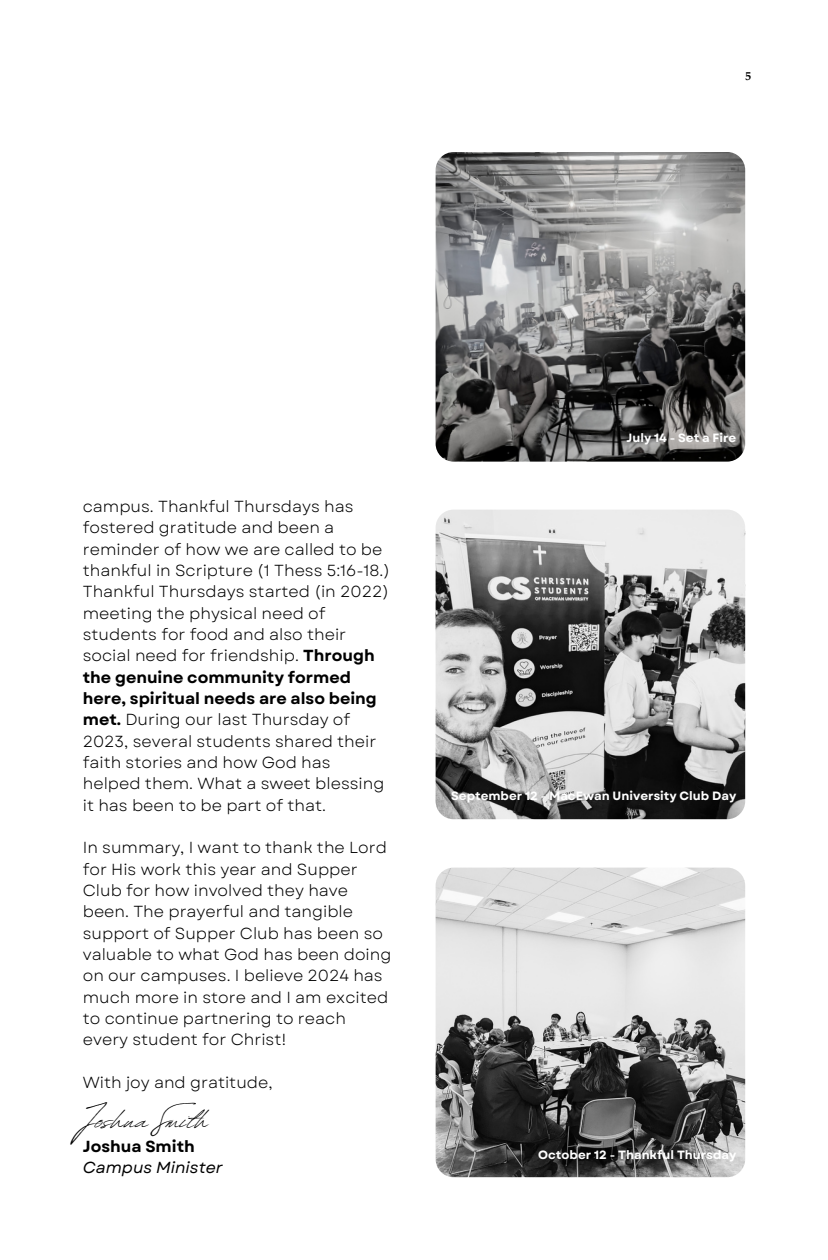
<style>
.page{position:relative;width:828px;height:1260px;background:#fff}
.page>*{position:absolute;margin:0;border:0;box-sizing:border-box;transform-origin:0 0}
.t1{font:42px "Revive 80 Signature";color:#000}
.t2{font:16px/21.4px "Garet";color:#000}
.t3{font:italic 16px/21.4px "Garet";color:#000}
.t4{font:700 12px "Garet";color:#fff}
.t5{font:700 12px "Te X Gyre Pagella";color:#000}
.s1{font-weight:700}
.s2{font-weight:700;font-style:normal}
</style>
<div class="page">
<img style="left:436px;top:510px;width:309px;height:309px;border-radius:18px">
<img style="left:436px;top:868px;width:309px;height:309px;border-radius:18px">
<img style="left:436px;top:152px;width:309px;height:310px;border-radius:18px">
<p class="t5" style="left:745px;top:66px;width:7px">5</p>
<h2 class="t2" style="left:83px;top:496px;width:309px">campus. Thankful Thursdays has fostered gratitude and been a reminder of how we are called to be thankful in Scripture (1 Thess 5:16-18.)<br>Thankful Thursdays started (in 2022) meeting the physical need of students for food and also their social need for friendship. <span class="s1">Through the genuine community formed here, spiritual needs are also being met.</span> During our last Thursday of 2023, several students shared their faith stories and how God has helped them. What a sweet blessing</h2>
<h2 class="t2" style="left:83px;top:795px;width:245px">it has been to be part of that.</h2>
<h2 class="t2" style="left:83px;top:837px;width:310px">In summary, I want to thank the Lord for His work this year and Supper<br>Club for how involved they have been. The prayerful and tangible support of Supper Club has been so valuable to what God has been doing on our campuses. I believe 2024 has much more in store and I am excited to continue partnering to reach every student for Christ!</h2>
<h2 class="t2" style="left:83px;top:1072px;width:191px">With joy and gratitude,</h2>
<h2 class="t1" style="left:83px;top:1088px;width:127px">Joshua Smith</h2>
<h2 class="t3" style="left:83px;top:1136px;width:142px"><span class="s2">Joshua Smith<br></span>Campus Minister</h2>
<p class="t4" style="left:627px;top:429px;width:111px">July 14 - Set a Fire</p>
<h2 class="t4" style="left:451px;top:788px;width:287px">September 12 - MacEwan University Club Day</h2>
<h1 class="t4" style="left:538px;top:1146px;width:200px">October 12 - Thankful Thursday</h1>
</div>
